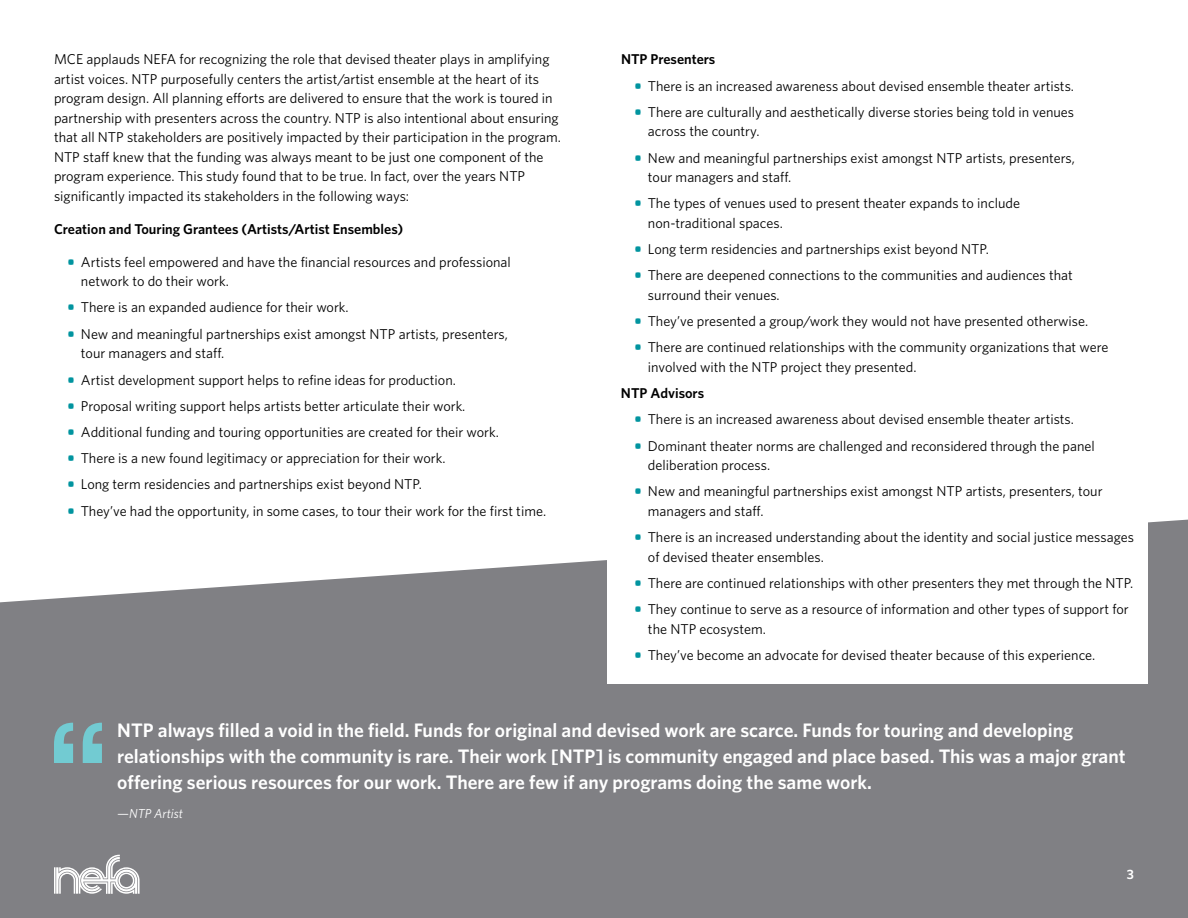
<style>
.page{position:relative;width:1188px;height:918px;background:#fff}
.page>*{position:absolute;margin:0;border:0;box-sizing:border-box;transform-origin:0 0}
.t1{font:600 19.5px/26.1px "Whitney";color:#fff}
.t2{font:14.25px/19.5px "Whitney";color:#000}
.t3{font:600 14.25px "Whitney";color:#000}
.t4{font:600 13.5px "Whitney";color:#fff}
.t5{font:italic 13.05px "Whitney";color:#fff}
.s1{font-family:"Whitney Black SC";color:#01949f}
</style>
<div class="page">
<svg style="left:0;top:520px;width:1188px;height:398px;background:#8c8c90"></svg>
<svg style="left:54px;top:723px;width:48px;height:40px;background:#77aeb4"></svg>
<div style="left:607px;top:434px;width:541px;height:250px;background:#fff"></div>
<svg style="left:54px;top:855px;width:86px;height:39px"></svg>
<p class="t2" style="left:54px;top:49px;width:509px">MCE applauds NEFA for recognizing the role that devised theater plays in amplifying artist voices. NTP purposefully centers the artist/artist ensemble at the heart of its program design. All planning efforts are delivered to ensure that the work is toured in partnership with presenters across the country. NTP is also intentional about ensuring that all NTP stakeholders are positively impacted by their participation in the program.<br>NTP staff knew that the funding was always meant to be just one component of the program experience. This study found that to be true. In fact, over the years NTP significantly impacted its stakeholders in the following ways:</p>
<h3 class="t3" style="left:54px;top:220px;width:351px">Creation and Touring Grantees (Artists/Artist Ensembles)</h3>
<p class="t2" style="left:81px;top:252px;width:431px;text-indent:-13px"><span class="s1">•</span> Artists feel empowered and have the financial resources and professional network to do their work.</p>
<p class="t2" style="left:67px;top:297px;width:283px"><span class="s1">•</span> There is an expanded audience for their work.</p>
<p class="t2" style="left:81px;top:324px;width:428px;text-indent:-13px"><span class="s1">•</span> New and meaningful partnerships exist amongst NTP artists, presenters, tour managers and staff.</p>
<p class="t2" style="left:67px;top:369px;width:390px"><span class="s1">•</span> Artist development support helps to refine ideas for production.</p>
<p class="t2" style="left:67px;top:396px;width:399px"><span class="s1">•</span> Proposal writing support helps artists better articulate their work.</p>
<p class="t2" style="left:67px;top:422px;width:433px"><span class="s1">•</span> Additional funding and touring opportunities are created for their work.</p>
<p class="t2" style="left:67px;top:448px;width:380px"><span class="s1">•</span> There is a new found legitimacy or appreciation for their work.</p>
<p class="t2" style="left:67px;top:474px;width:356px"><span class="s1">•</span> Long term residencies and partnerships exist beyond NTP.</p>
<p class="t2" style="left:67px;top:501px;width:480px"><span class="s1">•</span> They’ve had the opportunity, in some cases, to tour their work for the first time.</p>
<h3 class="t3" style="left:621px;top:51px;width:96px">NTP Presenters</h3>
<p class="t2" style="left:634px;top:76px;width:441px"><span class="s1">•</span> There is an increased awareness about devised ensemble theater artists.</p>
<p class="t2" style="left:648px;top:102px;width:428px;text-indent:-13px"><span class="s1">•</span> There are culturally and aesthetically diverse stories being told in venues across the country.</p>
<p class="t2" style="left:648px;top:148px;width:428px;text-indent:-13px"><span class="s1">•</span> New and meaningful partnerships exist amongst NTP artists, presenters, tour managers and staff.</p>
<p class="t2" style="left:648px;top:193px;width:374px;text-indent:-13px"><span class="s1">•</span> The types of venues used to present theater expands to include non-traditional spaces.</p>
<p class="t2" style="left:634px;top:239px;width:356px"><span class="s1">•</span> Long term residencies and partnerships exist beyond NTP.</p>
<p class="t2" style="left:648px;top:265px;width:426px;text-indent:-13px"><span class="s1">•</span> There are deepened connections to the communities and audiences that surround their venues.</p>
<p class="t2" style="left:634px;top:311px;width:455px"><span class="s1">•</span> They’ve presented a group/work they would not have presented otherwise.</p>
<p class="t2" style="left:648px;top:337px;width:462px;text-indent:-13px"><span class="s1">•</span> There are continued relationships with the community organizations that were involved with the NTP project they presented.</p>
<h3 class="t3" style="left:621px;top:384px;width:85px">NTP Advisors</h3>
<p class="t2" style="left:634px;top:409px;width:441px"><span class="s1">•</span> There is an increased awareness about devised ensemble theater artists.</p>
<p class="t2" style="left:648px;top:436px;width:448px;text-indent:-13px"><span class="s1">•</span> Dominant theater norms are challenged and reconsidered through the panel deliberation process.</p>
<p class="t2" style="left:648px;top:481px;width:456px;text-indent:-13px"><span class="s1">•</span> New and meaningful partnerships exist amongst NTP artists, presenters, tour managers and staff.</p>
<p class="t2" style="left:648px;top:527px;width:487px;text-indent:-13px"><span class="s1">•</span> There is an increased understanding about the identity and social justice messages of devised theater ensembles.</p>
<p class="t2" style="left:634px;top:573px;width:500px"><span class="s1">•</span> There are continued relationships with other presenters they met through the NTP.</p>
<p class="t2" style="left:648px;top:599px;width:482px;text-indent:-13px"><span class="s1">•</span> They continue to serve as a resource of information and other types of support for the NTP ecosystem.</p>
<p class="t2" style="left:634px;top:645px;width:462px"><span class="s1">•</span> They’ve become an advocate for devised theater because of this experience.</p>
<p class="t1" style="left:117px;top:716px;width:1010px">NTP always filled a void in the field. Funds for original and devised work are scarce. Funds for touring and developing relationships with the community is rare. Their work [NTP] is community engaged and place based. This was a major grant offering serious resources for our work. There are few if any programs doing the same work.</p>
<p class="t5" style="left:117px;top:806px;width:67px">—NTP Artist</p>
<p class="t4" style="left:1127px;top:866px;width:9px">3</p>
</div>
